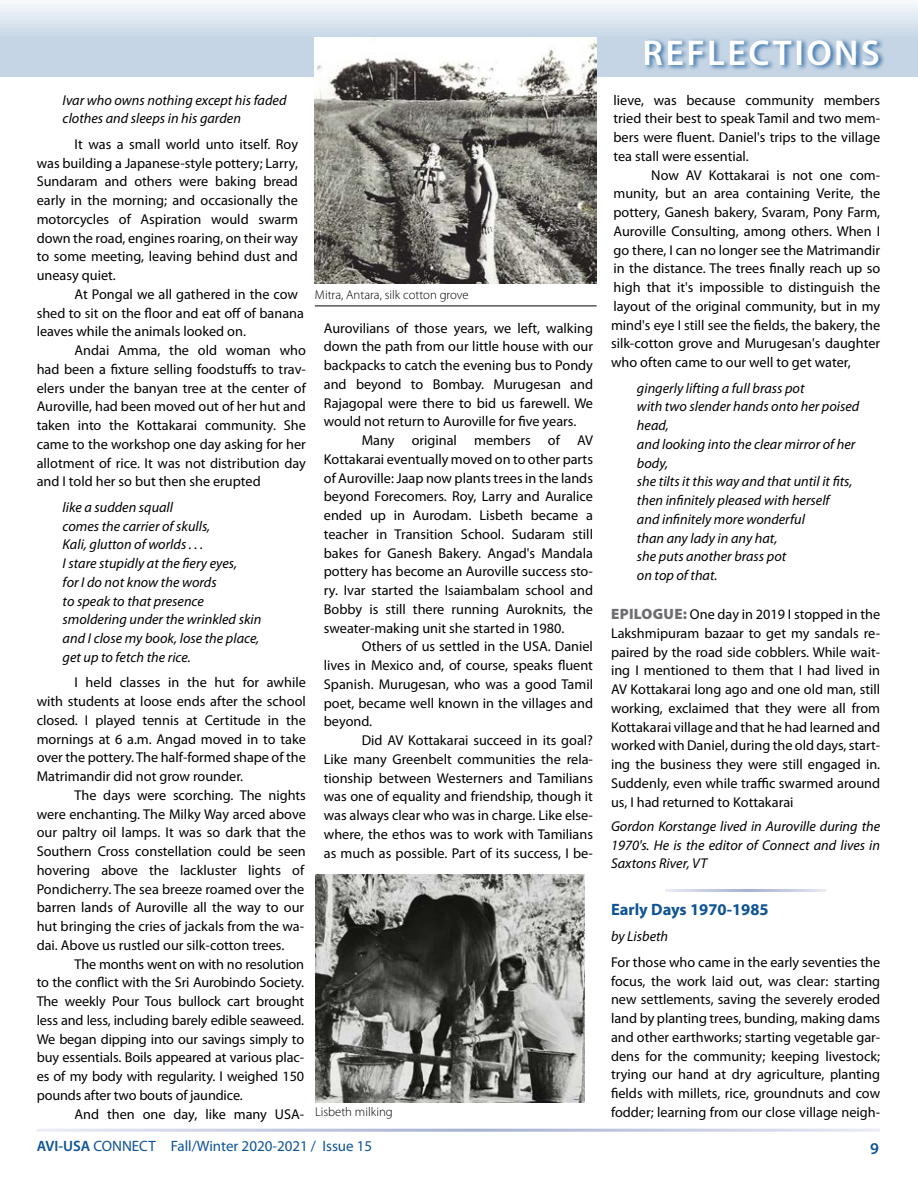
<style>
.page{position:relative;width:918px;height:1188px;background:#fff}
.page>*{position:absolute;margin:0;border:0;box-sizing:border-box;transform-origin:0 0}
.main_head{font:600 36px "Myriad Pro";letter-spacing:.07em;color:#fff}
.sub_hd{font:700 16.5px "Myriad Pro";color:#0e5396}
.t1{font:600 16.5px "Myriad Pro";color:#0e5396}
.t2{font:15px "Myriad Pro";color:#0e5396}
.text{font:14.25px/18.8px "Myriad Pro";color:#000;text-align:justify}
._1st_paragraph_sub_p{font:14.25px/18.8px "Myriad Pro";color:#000;text-align:justify}
.poem{font:italic 14.25px/18.8px "Myriad Pro";color:#000}
.bio{font:italic 14.25px/18.8px "Myriad Pro";color:#000;text-align:justify}
.author_of_a_piece{font:italic 14.25px "Myriad Pro";color:#000}
.caption_no_rule{font:300 12.75px "Myriad Pro";color:#000}
.s1{font-weight:900;font-size:15px;color:#6d6e71}
.s2{font-weight:600}
</style>
<div class="page">
<div style="left:0;top:0;width:918px;height:77px;background:linear-gradient(to bottom,#ebf0f6,#b8ccdf)"></div>
<div style="left:643px;top:38px;width:242px;height:34px;background:#0e5396;opacity:.75"></div>
<img style="left:315px;top:38px;width:282px;height:246px">
<hr style="left:315px;top:306px;width:282px;height:1px;background:#000">
<img style="left:315px;top:875px;width:269px;height:228px">
<p class="poem" style="left:63px;top:90px;width:225px">Ivar who owns nothing except his faded clothes and sleeps in his garden</p>
<p class="text" style="left:37px;top:134px;width:263px;text-indent:38px">It was a small world unto itself. Roy was building a Japanese-style pottery; Larry, Sundaram and others were baking bread early in the morning; and occasionally the motorcycles of Aspiration would swarm down the road, engines roaring, on their way to some meeting, leaving behind dust and uneasy quiet.</p>
<p class="text" style="left:37px;top:284px;width:269px;text-align:left;text-indent:38px">At Pongal we all gathered in the cow shed to sit on the floor and eat off of banana leaves while the animals looked on.</p>
<p class="text" style="left:37px;top:341px;width:271px;text-indent:38px">Andai Amma, the old woman who had been a fixture selling foodstuffs to trav&shy;elers under the banyan tree at the center of Auroville, had been moved out of her hut and taken into the Kottakarai community. She came to the workshop one day asking for her allotment of rice. It was not distribution day and I told her so but then she erupted</p>
<p class="poem" style="left:63px;top:497px;width:200px">like a sudden squall<br>comes the carrier of skulls,<br>Kali, glutton of worlds . . .<br>I stare stupidly at the fiery eyes,<br>for I do not know the words<br>to speak to that presence smoldering under the wrinkled skin and I close my book, lose the place, get up to fetch the rice.</p>
<p class="text" style="left:37px;top:673px;width:271px;text-indent:38px">I held classes in the hut for awhile with students at loose ends after the school closed. I played tennis at Certitude in the mornings at 6 a.m. Angad moved in to take over the pottery. The half-formed shape of the Matrimandir did not grow rounder.</p>
<p class="text" style="left:37px;top:785px;width:271px;text-align:left;text-indent:38px">The days were scorching. The nights were enchanting. The Milky Way arced above our paltry oil lamps. It was so dark that the Southern Cross constellation could be seen hovering above the lackluster lights of Pondicherry. The sea breeze roamed over the barren lands of Auroville all the way to our hut bringing the cries of jackals from the wa&shy;dai. Above us rustled our silk-cotton trees.</p>
<p class="text" style="left:37px;top:954px;width:269px;text-indent:38px">The months went on with no resolution to the conflict with the Sri Aurobindo Society.<br>The weekly Pour Tous bullock cart brought less and less, including barely edible seaweed.<br>We began dipping into our savings simply to buy essentials. Boils appeared at various plac&shy;es of my body with regularity. I weighed 150 pounds after two bouts of jaundice.</p>
<p class="text" style="left:75px;top:1104px;width:231px">And then one day, like many USA-</p>
<p class="caption_no_rule" style="left:315px;top:287px;width:155px">Mitra, Antara, silk cotton grove</p>
<p class="text" style="left:324px;top:318px;width:271px">Aurovilians of those years, we left, walking down the path from our little house with our backpacks to catch the evening bus to Pondy and beyond to Bombay. Murugesan and Rajagopal were there to bid us farewell. We would not return to Auroville for five years.</p>
<p class="text" style="left:324px;top:431px;width:271px;text-indent:38px">Many original members of AV Kottakarai eventually moved on to other parts of Auroville: Jaap now plants trees in the lands beyond Forecomers. Roy, Larry and Auralice ended up in Aurodam. Lisbeth became a teacher in Transition School. Sudaram still bakes for Ganesh Bakery. Angad's Mandala pottery has become an Auroville success sto&shy;ry. Ivar started the Isaiambalam school and Bobby is still there running Auroknits, the sweater-making unit she started in 1980.</p>
<p class="text" style="left:324px;top:637px;width:271px;text-indent:38px">Others of us settled in the USA. Daniel lives in Mexico and, of course, speaks fluent Spanish. Murugesan, who was a good Tamil poet, became well known in the villages and beyond.</p>
<p class="text" style="left:324px;top:731px;width:271px;text-indent:38px">Did AV Kottakarai succeed in its goal?<br>Like many Greenbelt communities the rela&shy;tionship between Westerners and Tamilians was one of equality and friendship, though it was always clear who was in charge. Like else&shy;where, the ethos was to work with Tamilians as much as possible. Part of its success, I be-</p>
<p class="caption_no_rule" style="left:315px;top:1104px;width:79px">Lisbeth milking</p>
<p class="main_head" style="left:642px;top:30px;width:239px">REFLECTIONS</p>
<p class="text" style="left:614px;top:90px;width:268px">lieve, was because community members tried their best to speak Tamil and two mem&shy;bers were fluent. Daniel's trips to the village tea stall were essential.</p>
<p class="text" style="left:611px;top:165px;width:271px;text-indent:40px">Now AV Kottakarai is not one com&shy;munity, but an area containing Verite, the pottery, Ganesh bakery, Svaram, Pony Farm, Auroville Consulting, among others. When I go there, I can no longer see the Matrimandir in the distance. The trees finally reach up so high that it's impossible to distinguish the layout of the original community, but in my mind's eye I still see the fields, the bakery, the silk-cotton grove and Murugesan's daughter who often came to our well to get water,</p>
<p class="poem" style="left:637px;top:378px;width:224px">gingerly lifting a full brass pot<br>with two slender hands onto her poised head,<br>and looking into the clear mirror of her body,<br>she tilts it this way and that until it fits, then infinitely pleased with herself<br>and infinitely more wonderful<br>than any lady in any hat,<br>she puts another brass pot<br>on top of that.</p>
<p class="_1st_paragraph_sub_p" style="left:611px;top:605px;width:271px"><span class="s1">EPILOGUE:</span> One day in 2019 I stopped in the Lakshmipuram bazaar to get my sandals re&shy;paired by the road side cobblers. While wait&shy;ing I mentioned to them that I had lived in AV Kottakarai long ago and one old man, still working, exclaimed that they were all from Kottakarai village and that he had learned and worked with Daniel, during the old days, start&shy;ing the business they were still engaged in.<br>Suddenly, even while traffic swarmed around us, I had returned to Kottakarai</p>
<p class="bio" style="left:611px;top:816px;width:271px">Gordon Korstange lived in Auroville during the 1970's. He is the editor of Connect and lives in Saxtons River, VT</p>
<p class="sub_hd" style="left:611px;top:899px;width:159px">Early Days 1970-1985</p>
<p class="author_of_a_piece" style="left:611px;top:928px;width:59px">by Lisbeth</p>
<p class="_1st_paragraph_sub_p" style="left:611px;top:953px;width:271px">For those who came in the early seventies the focus, the work laid out, was clear: starting new settlements, saving the severely eroded land by planting trees, bunding, making dams and other earthworks; starting vegetable gar&shy;dens for the community; keeping livestock; trying our hand at dry agriculture, planting fields with millets, rice, groundnuts and cow fodder; learning from our close village neigh-</p>
<p class="t2" style="left:37px;top:1137px;width:337px"><span class="s2">AVI-USA</span> CONNECT Fall/Winter 2020-2021 / Issue 15</p>
<p class="t1" style="left:870px;top:1138px;width:10px">9</p>
</div>
